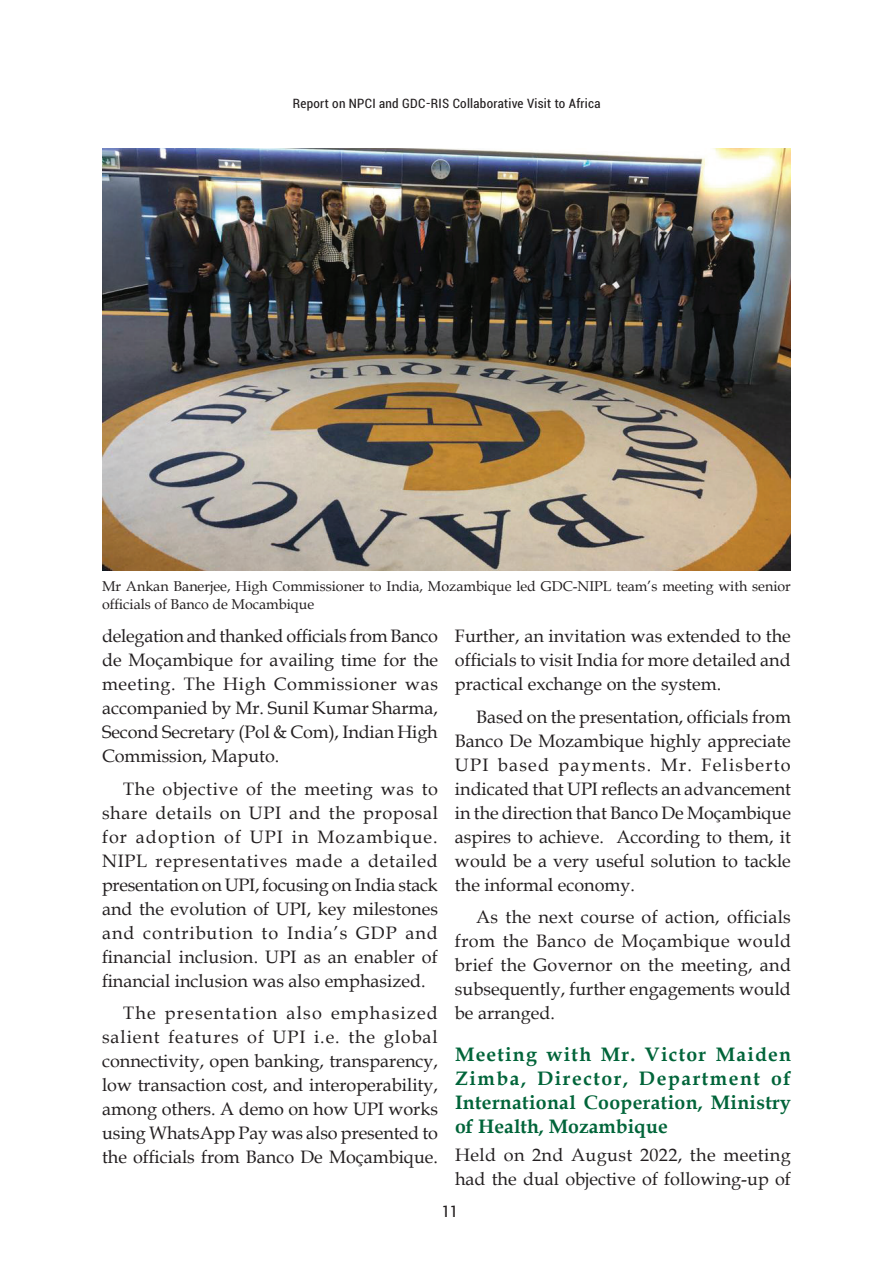
<style>
.page{position:relative;width:893px;height:1263px;background:#fff}
.page>*{position:absolute;margin:0;border:0;box-sizing:border-box;transform-origin:0 0}
.t1{font:700 19.5px/24px "Book Antiqua";letter-spacing:.015em;color:#006439;text-align:justify}
.t2{font:18px/24px "Book Antiqua";color:#231f20;text-align:justify}
.t3{font:condensed 16.5px "Roboto";color:#231f20}
.t4{font:14.25px/17.2px "Book Antiqua";color:#231f20}
.t5{font:condensed 13.5px "Roboto";letter-spacing:.02em;color:#231f20}
</style>
<div class="page">
<img style="left:102px;top:149px;width:689px;height:422px">
<p class="t5" style="left:293px;top:94px;width:309px">Report on NPCI and GDC-RIS Collaborative Visit to Africa</p>
<p class="t4" style="left:102px;top:577px;width:690px">Mr Ankan Banerjee, High Commissioner to India, Mozambique led GDC-NIPL team’s meeting with senior officials of Banco de Mocambique</p>
<p class="t2" style="left:102px;top:624px;width:338px">delegation and thanked officials from Banco de Moçambique for availing time for the meeting. The High Commissioner was accompanied by Mr. Sunil Kumar Sharma, Second Secretary (Pol &amp; Com), Indian High Commission, Maputo.</p>
<p class="t2" style="left:102px;top:776px;width:338px;text-indent:21px">The objective of the meeting was to share details on UPI and the proposal for adoption of UPI in Mozambique.<br>NIPL representatives made a detailed presentation on UPI, focusing on India stack and the evolution of UPI, key milestones and contribution to India’s GDP and financial inclusion. UPI as an enabler of financial inclusion was also emphasized.</p>
<p class="t2" style="left:102px;top:1001px;width:337px;text-indent:21px">The presentation also emphasized salient features of UPI i.e. the global connectivity, open banking, transparency, low transaction cost, and interoperability, among others. A demo on how UPI works using WhatsApp Pay was also presented to the officials from Banco De Moçambique.</p>
<p class="t2" style="left:455px;top:624px;width:337px">Further, an invitation was extended to the officials to visit India for more detailed and practical exchange on the system.</p>
<p class="t2" style="left:455px;top:704px;width:338px;text-indent:21px">Based on the presentation, officials from Banco De Mozambique highly appreciate UPI based payments. Mr. Felisberto indicated that UPI reflects an advancement in the direction that Banco De Moçambique aspires to achieve. According to them, it would be a very useful solution to tackle the informal economy.</p>
<p class="t2" style="left:455px;top:905px;width:338px;text-indent:21px">As the next course of action, officials from the Banco de Moçambique would brief the Governor on the meeting, and subsequently, further engagements would be arranged.</p>
<p class="t1" style="left:455px;top:1042px;width:338px">Meeting with Mr. Victor Maiden Zimba, Director, Department of International Cooperation, Ministry of Health, Mozambique</p>
<p class="t2" style="left:455px;top:1142px;width:337px">Held on 2nd August 2022, the meeting had the dual objective of following-up of</p>
<p class="t3" style="left:442px;top:1200px;width:18px">11</p>
</div>
